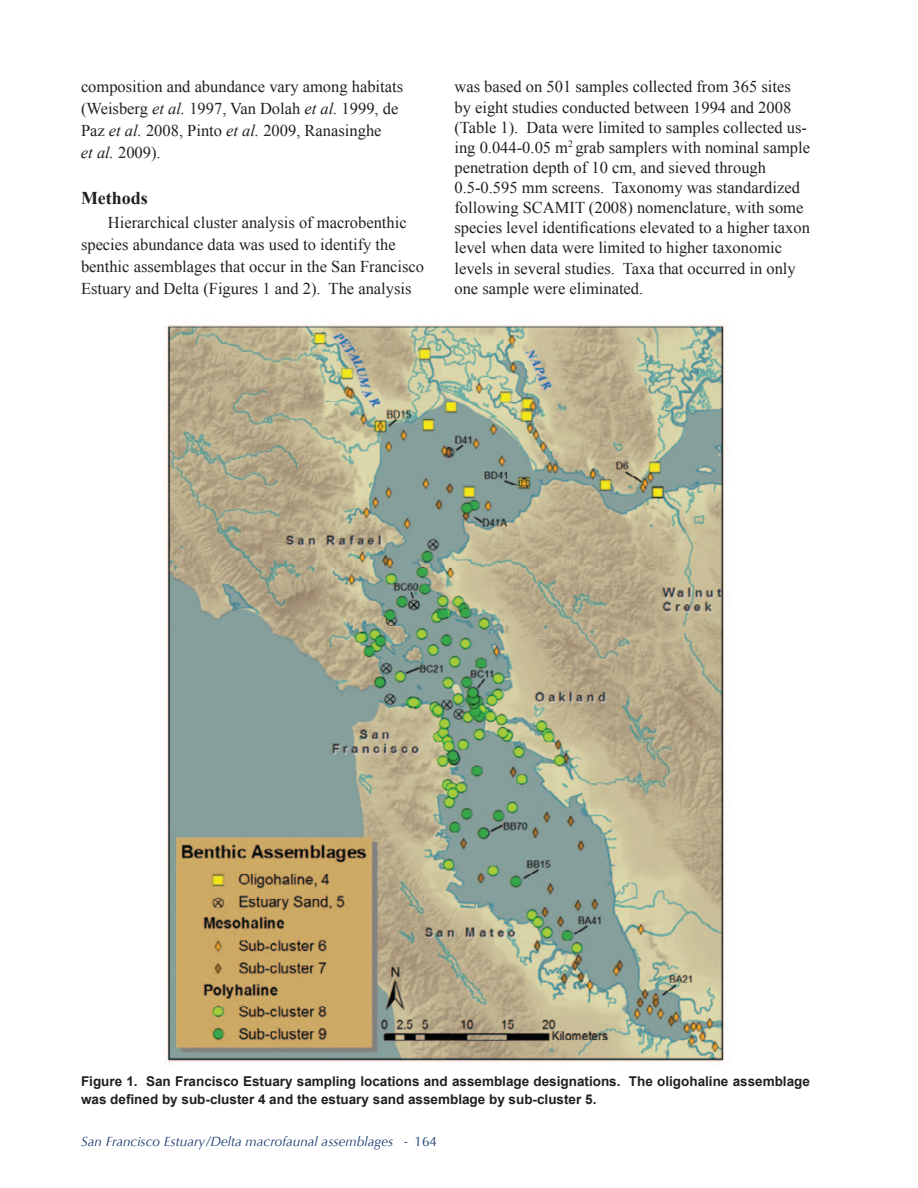
<style>
.page{position:relative;width:918px;height:1188px;background:#fff}
.page>*{position:absolute;margin:0;border:0;box-sizing:border-box;transform-origin:0 0}
.t1{font:700 18px "Times New Roman";color:#231f20}
.t2{font:16.5px/20.1px "Times New Roman";color:#231f20}
.t3{font:700 13.5px/18px "Arial";color:#231f20}
.t4{font:italic 13.5px "Optima";color:#1b3b6e}
.s1{font-style:italic}
.s2{font-style:normal}
</style>
<div class="page">
<img style="left:167px;top:324px;width:558px;height:738px">
<p class="t2" style="left:81px;top:76px;width:324px;line-height:21.8px">composition and abundance vary among habitats (Weisberg <span class="s1">et al.</span> 1997, Van Dolah <span class="s1">et al.</span> 1999, de Paz <span class="s1">et al.</span> 2008, Pinto <span class="s1">et al.</span> 2009, Ranasinghe<br><span class="s1">et al.</span> 2009).</p>
<p class="t1" style="left:81px;top:185px;width:68px">Methods</p>
<p class="t2" style="left:81px;top:212px;width:345px;line-height:21.8px;text-indent:27px">Hierarchical cluster analysis of macrobenthic species abundance data was used to identify the benthic assemblages that occur in the San Francisco Estuary and Delta (Figures 1 and 2). The analysis</p>
<p class="t2" style="left:454px;top:77px;width:357px">was based on 501 samples collected from 365 sites by eight studies conducted between 1994 and 2008 (Table 1). Data were limited to samples collected us&shy;ing 0.044-0.05 m<sup>2</sup> grab samplers with nominal sample penetration depth of 10 cm, and sieved through 0.5-0.595 mm screens. Taxonomy was standardized following SCAMIT (2008) nomenclature, with some species level identifications elevated to a higher taxon level when data were limited to higher taxonomic levels in several studies. Taxa that occurred in only one sample were eliminated.</p>
<p class="t3" style="left:81px;top:1073px;width:730px">Figure 1. San Francisco Estuary sampling locations and assemblage designations. The oligohaline assemblage was defined by sub-cluster 4 and the estuary sand assemblage by sub-cluster 5.</p>
<p class="t4" style="left:81px;top:1134px;width:358px">San Francisco Estuary/Delta macrofaunal assemblages - <span class="s2">164</span></p>
</div>
